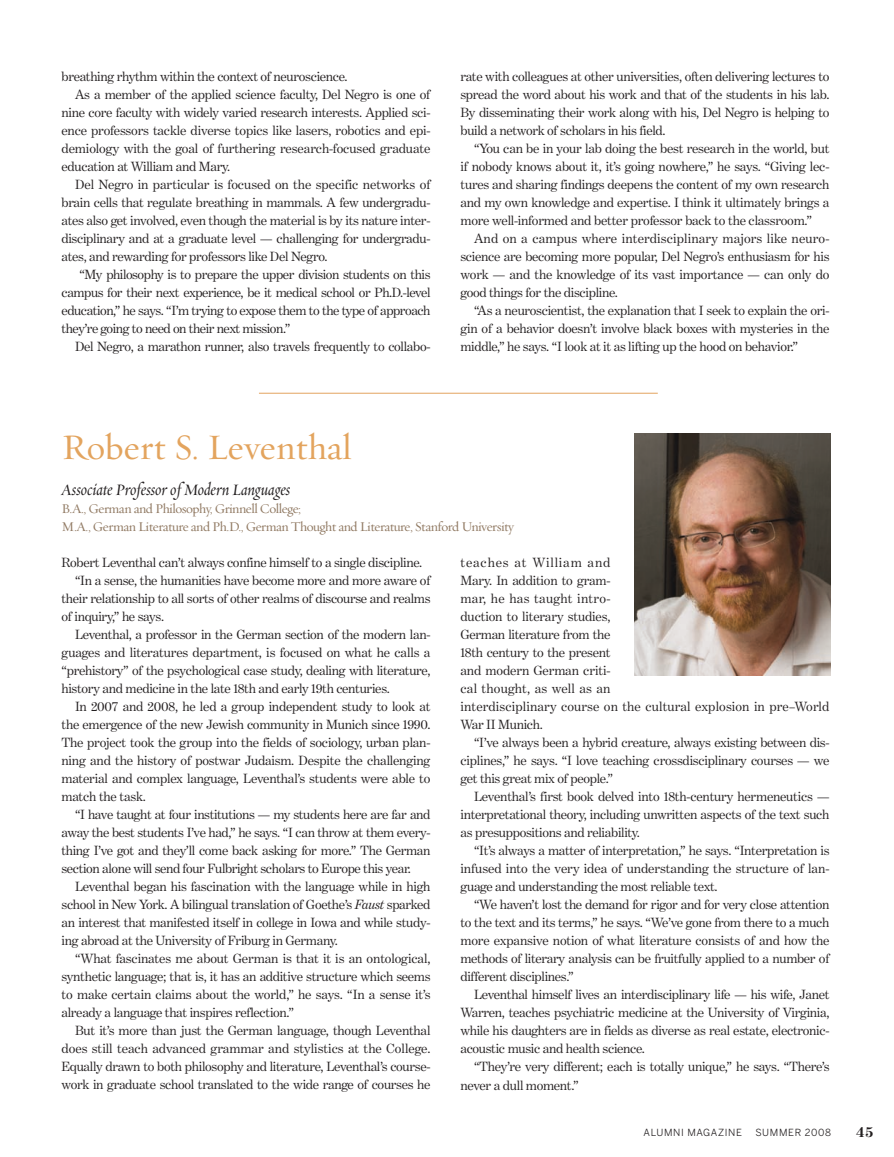
<style>
.page{position:relative;width:894px;height:1157px;background:#fff}
.page>*{position:absolute;margin:0;border:0;box-sizing:border-box;transform-origin:0 0}
.t1{font:36px "Requiem Text HTF Roman";color:#e3a45e}
.t2{font:18px "Requiem Display HTF Italic";color:#231f20}
.t3{font:700 15px "Benton Modern One";color:#231f20}
.t4{font:13.5px/18px "Benton Modern One";letter-spacing:-.02em;color:#231f20;text-align:justify}
.t5{font:13.5px/18px "Requiem Text HTF Roman";letter-spacing:-.035em;color:#907962}
.t6{font:13.5px "Benton Modern One";color:#231f20}
.t7{font:9.75px "Benton Sans";letter-spacing:.065em;color:#231f20}
.s1{font-style:italic}
</style>
<div class="page">
<svg style="left:259px;top:392px;width:572px;height:284px"></svg>
<p class="t4" style="left:61px;top:67px;width:287px">breathing rhythm within the context of neuroscience.</p>
<p class="t4" style="left:75px;top:85px;width:357px">As a member of the applied science faculty, Del Negro is one of</p>
<p class="t4" style="left:61px;top:103px;width:370px">nine core faculty with widely varied research interests. Applied sci-</p>
<p class="t4" style="left:61px;top:121px;width:370px">ence professors tackle diverse topics like lasers, robotics and epi-</p>
<p class="t4" style="left:61px;top:139px;width:370px">demiology with the goal of furthering research-focused graduate</p>
<p class="t4" style="left:61px;top:157px;width:170px">education at William and Mary.</p>
<p class="t4" style="left:75px;top:175px;width:357px">Del Negro in particular is focused on the specific networks of</p>
<p class="t4" style="left:61px;top:193px;width:370px">brain cells that regulate breathing in mammals. A few undergradu-</p>
<p class="t4" style="left:61px;top:211px;width:370px">ates also get involved, even though the material is by its nature inter-</p>
<p class="t4" style="left:61px;top:229px;width:370px">disciplinary and at a graduate level — challenging for undergradu-</p>
<p class="t4" style="left:61px;top:247px;width:267px">ates, and rewarding for professors like Del Negro.</p>
<p class="t4" style="left:79px;top:265px;width:352px">“My philosophy is to prepare the upper division students on this</p>
<p class="t4" style="left:61px;top:283px;width:370px">campus for their next experience, be it medical school or Ph.D.-level</p>
<p class="t4" style="left:61px;top:301px;width:370px">education,” he says. “I’m trying to expose them to the type of approach</p>
<p class="t4" style="left:61px;top:319px;width:230px">they’re going to need on their next mission.”</p>
<p class="t4" style="left:75px;top:337px;width:357px">Del Negro, a marathon runner, also travels frequently to collabo-</p>
<p class="t4" style="left:460px;top:67px;width:370px">rate with colleagues at other universities, often delivering lectures to spread the word about his work and that of the students in his lab.<br>By disseminating their work along with his, Del Negro is helping to build a network of scholars in his field.</p>
<p class="t4" style="left:460px;top:139px;width:370px;text-indent:14px">“You can be in your lab doing the best research in the world, but if nobody knows about it, it’s going nowhere,” he says. “Giving lec&shy;tures and sharing findings deepens the content of my own research and my own knowledge and expertise. I think it ultimately brings a more well-informed and better professor back to the classroom.”</p>
<p class="t4" style="left:460px;top:229px;width:370px;text-indent:14px">And on a campus where interdisciplinary majors like neuro&shy;science are becoming more popular, Del Negro’s enthusiasm for his work — and the knowledge of its vast importance — can only do good things for the discipline.</p>
<p class="t4" style="left:460px;top:301px;width:370px;text-indent:14px">“As a neuroscientist, the explanation that I seek to explain the ori&shy;gin of a behavior doesn’t involve black boxes with mysteries in the middle,” he says. “I look at it as lifting up the hood on behavior.”</p>
<h1 class="t1" style="left:61px;top:425px;width:291px">Robert S. Leventhal</h1>
<h2 class="t2" style="left:61px;top:478px;width:230px">Associate Professor of Modern Languages</h2>
<p class="t5" style="left:61px;top:499px;width:454px">B.A., German and Philosophy, Grinnell College;<br>M.A., German Literature and Ph.D., German Thought and Literature, Stanford University</p>
<p class="t4" style="left:61px;top:553px;width:362px">Robert Leventhal can’t always confine himself to a single discipline.</p>
<p class="t4" style="left:75px;top:571px;width:357px">“In a sense, the humanities have become more and more aware of</p>
<p class="t4" style="left:61px;top:589px;width:370px">their relationship to all sorts of other realms of discourse and realms</p>
<p class="t4" style="left:61px;top:607px;width:104px">of inquiry,” he says.</p>
<p class="t4" style="left:75px;top:625px;width:357px">Leventhal, a professor in the German section of the modern lan-</p>
<p class="t4" style="left:61px;top:643px;width:370px">guages and literatures department, is focused on what he calls a</p>
<p class="t4" style="left:61px;top:661px;width:370px">“prehistory” of the psychological case study, dealing with literature,</p>
<p class="t4" style="left:61px;top:679px;width:330px">history and medicine in the late 18th and early 19th centuries.</p>
<p class="t4" style="left:75px;top:697px;width:357px">In 2007 and 2008, he led a group independent study to look at</p>
<p class="t4" style="left:61px;top:715px;width:370px">the emergence of the new Jewish community in Munich since 1990.</p>
<p class="t4" style="left:61px;top:733px;width:370px">The project took the group into the fields of sociology, urban plan-</p>
<p class="t4" style="left:61px;top:751px;width:370px">ning and the history of postwar Judaism. Despite the challenging</p>
<p class="t4" style="left:61px;top:769px;width:370px">material and complex language, Leventhal’s students were able to</p>
<p class="t4" style="left:61px;top:787px;width:86px">match the task.</p>
<p class="t4" style="left:75px;top:805px;width:357px">“I have taught at four institutions — my students here are far and</p>
<p class="t4" style="left:61px;top:823px;width:370px">away the best students I’ve had,” he says. “I can throw at them every-</p>
<p class="t4" style="left:61px;top:841px;width:370px">thing I’ve got and they’ll come back asking for more.” The German</p>
<p class="t4" style="left:61px;top:859px;width:351px">section alone will send four Fulbright scholars to Europe this year.</p>
<p class="t4" style="left:75px;top:877px;width:357px">Leventhal began his fascination with the language while in high</p>
<p class="t4" style="left:61px;top:895px;width:370px">school in New York. A bilingual translation of Goethe’s <span class="s1">Faust</span> sparked</p>
<p class="t4" style="left:61px;top:913px;width:370px">an interest that manifested itself in college in Iowa and while study-</p>
<p class="t4" style="left:61px;top:931px;width:278px">ing abroad at the University of Friburg in Germany.</p>
<p class="t4" style="left:75px;top:949px;width:357px">“What fascinates me about German is that it is an ontological,</p>
<p class="t4" style="left:61px;top:967px;width:370px">synthetic language; that is, it has an additive structure which seems</p>
<p class="t4" style="left:61px;top:985px;width:370px">to make certain claims about the world,” he says. “In a sense it’s</p>
<p class="t4" style="left:61px;top:1003px;width:234px">already a language that inspires reflection.”</p>
<p class="t4" style="left:75px;top:1021px;width:357px">But it’s more than just the German language, though Leventhal</p>
<p class="t6" style="left:61px;top:1040px;width:370px">does still teach advanced grammar and stylistics at the College.</p>
<p class="t4" style="left:61px;top:1057px;width:370px">Equally drawn to both philosophy and literature, Leventhal’s course-</p>
<p class="t4" style="left:61px;top:1075px;width:370px">work in graduate school translated to the wide range of courses he</p>
<p class="t4" style="left:460px;top:553px;width:370px;text-align:left">teaches at William and<br>Mary. In addition to gram-<br>mar, he has taught intro-<br>duction to literary studies,<br>German literature from the<br>18th century to the present<br>and modern German criti-<br>cal thought, as well as an<br>interdisciplinary course on the cultural explosion in pre–World<br>War II Munich.</p>
<p class="t4" style="left:460px;top:733px;width:370px;text-indent:14px">“I’ve always been a hybrid creature, always existing between dis&shy;ciplines,” he says. “I love teaching crossdisciplinary courses — we get this great mix of people.”</p>
<p class="t4" style="left:460px;top:787px;width:370px;text-indent:14px">Leventhal’s first book delved into 18th-century hermeneutics — interpretational theory, including unwritten aspects of the text such as presuppositions and reliability.</p>
<p class="t4" style="left:460px;top:841px;width:370px;text-indent:14px">“It’s always a matter of interpretation,” he says. “Interpretation is infused into the very idea of understanding the structure of lan&shy;guage and understanding the most reliable text.</p>
<p class="t4" style="left:460px;top:895px;width:370px;text-indent:14px">“We haven’t lost the demand for rigor and for very close attention to the text and its terms,” he says. “We’ve gone from there to a much more expansive notion of what literature consists of and how the methods of literary analysis can be fruitfully applied to a number of different disciplines.”</p>
<p class="t4" style="left:460px;top:985px;width:370px;text-indent:14px">Leventhal himself lives an interdisciplinary life — his wife, Janet Warren, teaches psychiatric medicine at the University of Virginia, while his daughters are in fields as diverse as real estate, electronic&shy;acoustic music and health science.</p>
<p class="t4" style="left:460px;top:1057px;width:370px;text-indent:14px">“They’re very different; each is totally unique,” he says. “There’s never a dull moment.”</p>
<p class="t7" style="left:643px;top:1127px;width:100px">ALUMNI MAGAZINE</p>
<p class="t7" style="left:755px;top:1127px;width:77px">SUMMER 2008</p>
<p class="t3" style="left:855px;top:1123px;width:18px">45</p>
</div>
